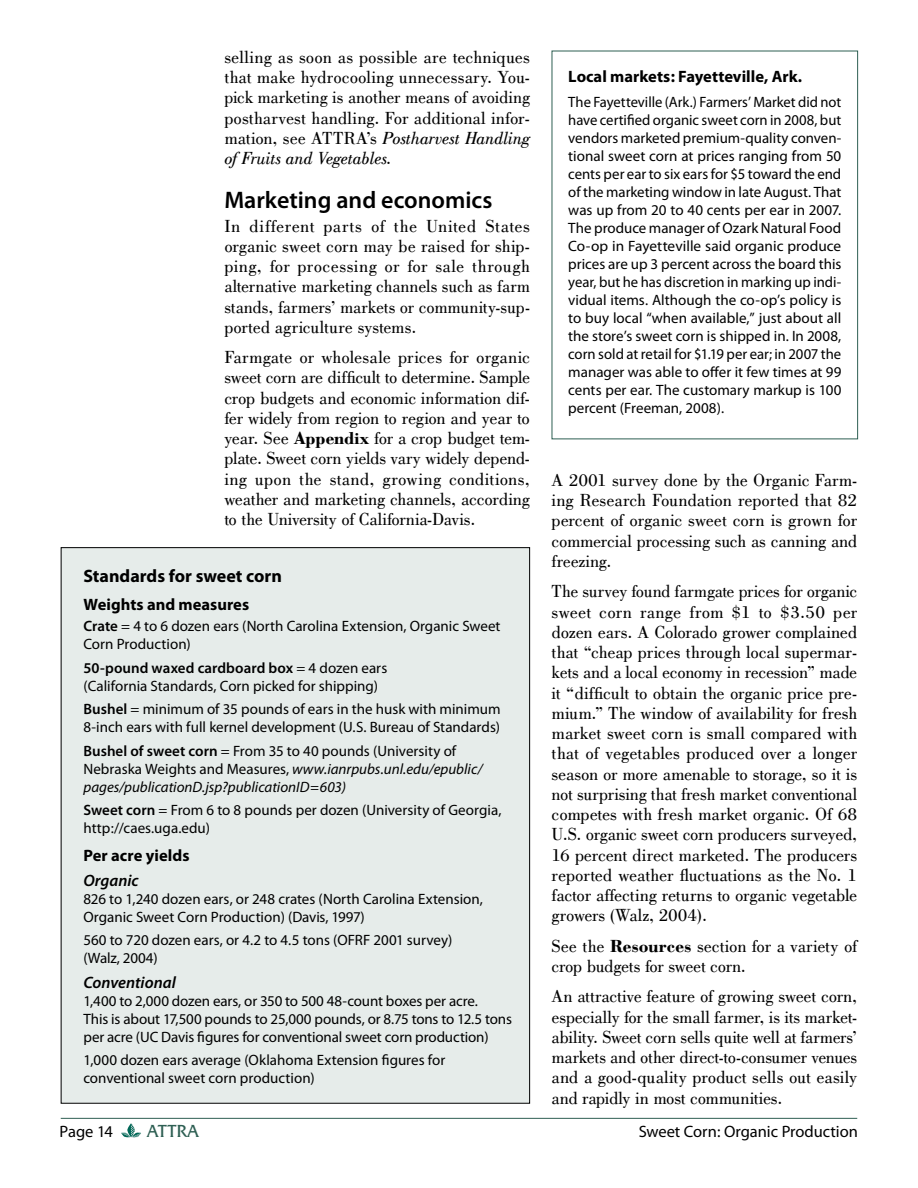
<style>
.page{position:relative;width:918px;height:1188px;background:#fff}
.page>*{position:absolute;margin:0;border:0;box-sizing:border-box;transform-origin:0 0}
.t1{font:600 24px "Myriad Pro";color:#000}
.t2{font:18px/20.2px "Bodoni";letter-spacing:-.005em;color:#000;text-align:justify}
.t3{font:700 18px "Myriad Pro";color:#000}
.t4{font:18px "Friz Quadrata IT Cby BT";letter-spacing:-.01em;color:#2e5f53}
.t5{font:700 16.5px "Myriad Pro";color:#000}
.t6{font:16.5px "Myriad Pro";color:#000}
.t7{font:italic 600 16.5px "Myriad Pro";color:#000}
.t8{font:15px/18px "Myriad Pro";color:#000}
.t9{font:italic 15px/18px "Myriad Pro";color:#000}
.s1{font-style:italic}
.s2{font-weight:700}
.s3{font-weight:600}
.s4{font-weight:600;font-style:normal}
.s5{font-style:normal}
</style>
<div class="page">
<hr style="left:61px;top:1118px;width:796px;height:1px;background:#2e5f53">
<svg style="left:121px;top:1123px;width:20px;height:15px"></svg>
<div style="left:61px;top:548px;width:469px;height:555px;background:#e6ecea"></div>
<p class="t2" style="left:224px;top:47px;width:307px">selling as soon as possible are techniques that make hydrocooling unnecessary. You&shy;pick marketing is another means of avoiding postharvest handling. For additional infor&shy;mation, see ATTRA’s <span class="s1">Postharvest Handling of Fruits and Vegetables.</span></p>
<h1 class="t1" style="left:224px;top:191px;width:269px">Marketing and economics</h1>
<p class="t2" style="left:224px;top:216px;width:307px">In different parts of the United States organic sweet corn may be raised for ship&shy;ping, for processing or for sale through alternative marketing channels such as farm stands, farmers’ markets or community-sup&shy;ported agriculture systems.</p>
<p class="t2" style="left:224px;top:347px;width:307px">Farmgate or wholesale prices for organic sweet corn are difficult to determine. Sample crop budgets and economic information dif&shy;fer widely from region to region and year to year. See <span class="s2">Appendix</span> for a crop budget tem&shy;plate. Sweet corn yields vary widely depend&shy;ing upon the stand, growing conditions, weather and marketing channels, according to the University of California-Davis.</p>
<p class="t3" style="left:83px;top:569px;width:200px">Standards for sweet corn</p>
<p class="t5" style="left:83px;top:598px;width:167px">Weights and measures</p>
<p class="t8" style="left:83px;top:619px;width:419px"><span class="s3">Crate</span> = 4 to 6 dozen ears (North Carolina Extension, Organic Sweet<br>Corn Production)</p>
<p class="t8" style="left:83px;top:660px;width:305px"><span class="s3">50-pound waxed cardboard box</span> = 4 dozen ears (California Standards, Corn picked for shipping)</p>
<p class="t8" style="left:83px;top:702px;width:419px"><span class="s3">Bushel</span> = minimum of 35 pounds of ears in the husk with minimum<br>8-inch ears with full kernel development (U.S. Bureau of Standards)</p>
<p class="t9" style="left:83px;top:743px;width:401px"><span class="s4">Bushel of sweet corn</span> <span class="s5">= From 35 to 40 pounds (University of<br>Nebraska Weights and Measures,</span> www.ianrpubs.unl.edu/epublic/ pages/publicationD.jsp?publicationID=603)</p>
<p class="t8" style="left:83px;top:802px;width:420px"><span class="s3">Sweet corn</span> = From 6 to 8 pounds per dozen (University of Georgia, http://caes.uga.edu)</p>
<p class="t5" style="left:83px;top:849px;width:108px">Per acre yields</p>
<p class="t7" style="left:83px;top:874px;width:57px">Organic</p>
<p class="t8" style="left:83px;top:891px;width:401px">826 to 1,240 dozen ears, or 248 crates (North Carolina Extension,<br>Organic Sweet Corn Production) (Davis, 1997)</p>
<p class="t8" style="left:83px;top:933px;width:370px">560 to 720 dozen ears, or 4.2 to 4.5 tons (OFRF 2001 survey) (Walz, 2004)</p>
<p class="t7" style="left:83px;top:976px;width:94px">Conventional</p>
<p class="t8" style="left:83px;top:993px;width:430px">1,400 to 2,000 dozen ears, or 350 to 500 48-count boxes per acre.<br>This is about 17,500 pounds to 25,000 pounds, or 8.75 tons to 12.5 tons per acre (UC Davis figures for conventional sweet corn production)</p>
<p class="t8" style="left:83px;top:1053px;width:363px">1,000 dozen ears average (Oklahoma Extension figures for conventional sweet corn production)</p>
<p class="t5" style="left:568px;top:70px;width:236px">Local markets: Fayetteville, Ark.</p>
<p class="t8" style="left:568px;top:94px;width:275px;text-align:justify">The Fayetteville (Ark.) Farmers’ Market did not have certified organic sweet corn in 2008, but vendors marketed premium-quality conven&shy;tional sweet corn at prices ranging from 50 cents per ear to six ears for $5 toward the end of the marketing window in late August. That was up from 20 to 40 cents per ear in 2007.<br>The produce manager of Ozark Natural Food Co-op in Fayetteville said organic produce prices are up 3 percent across the board this year, but he has discretion in marking up indi&shy;vidual items. Although the co-op’s policy is to buy local “when available,” just about all the store’s sweet corn is shipped in. In 2008, corn sold at retail for $1.19 per ear; in 2007 the manager was able to offer it few times at 99 cents per ear. The customary markup is 100 percent (Freeman, 2008).</p>
<p class="t2" style="left:552px;top:470px;width:307px">A 2001 survey done by the Organic Farm&shy;ing Research Foundation reported that 82 percent of organic sweet corn is grown for commercial processing such as canning and freezing.</p>
<p class="t2" style="left:552px;top:581px;width:307px">The survey found farmgate prices for organic sweet corn range from $1 to $3.50 per dozen ears. A Colorado grower complained that “cheap prices through local supermar&shy;kets and a local economy in recession” made it “difficult to obtain the organic price pre&shy;mium.” The window of availability for fresh market sweet corn is small compared with that of vegetables produced over a longer season or more amenable to storage, so it is not surprising that fresh market conventional competes with fresh market organic. Of 68<br>U.S. organic sweet corn producers surveyed, 16 percent direct marketed. The producers reported weather fluctuations as the No. 1 factor affecting returns to organic vegetable growers (Walz, 2004).</p>
<p class="t2" style="left:552px;top:936px;width:307px">See the <span class="s2">Resources</span> section for a variety of crop budgets for sweet corn.</p>
<p class="t2" style="left:552px;top:986px;width:307px">An attractive feature of growing sweet corn, especially for the small farmer, is its market&shy;ability. Sweet corn sells quite well at farmers’ markets and other direct-to-consumer venues and a good-quality product sells out easily and rapidly in most communities.</p>
<p class="t6" style="left:60px;top:1126px;width:55px">Page 14</p>
<p class="t4" style="left:147px;top:1120px;width:53px">ATTRA</p>
<p class="t6" style="left:639px;top:1126px;width:221px">Sweet Corn: Organic Production</p>
</div>
